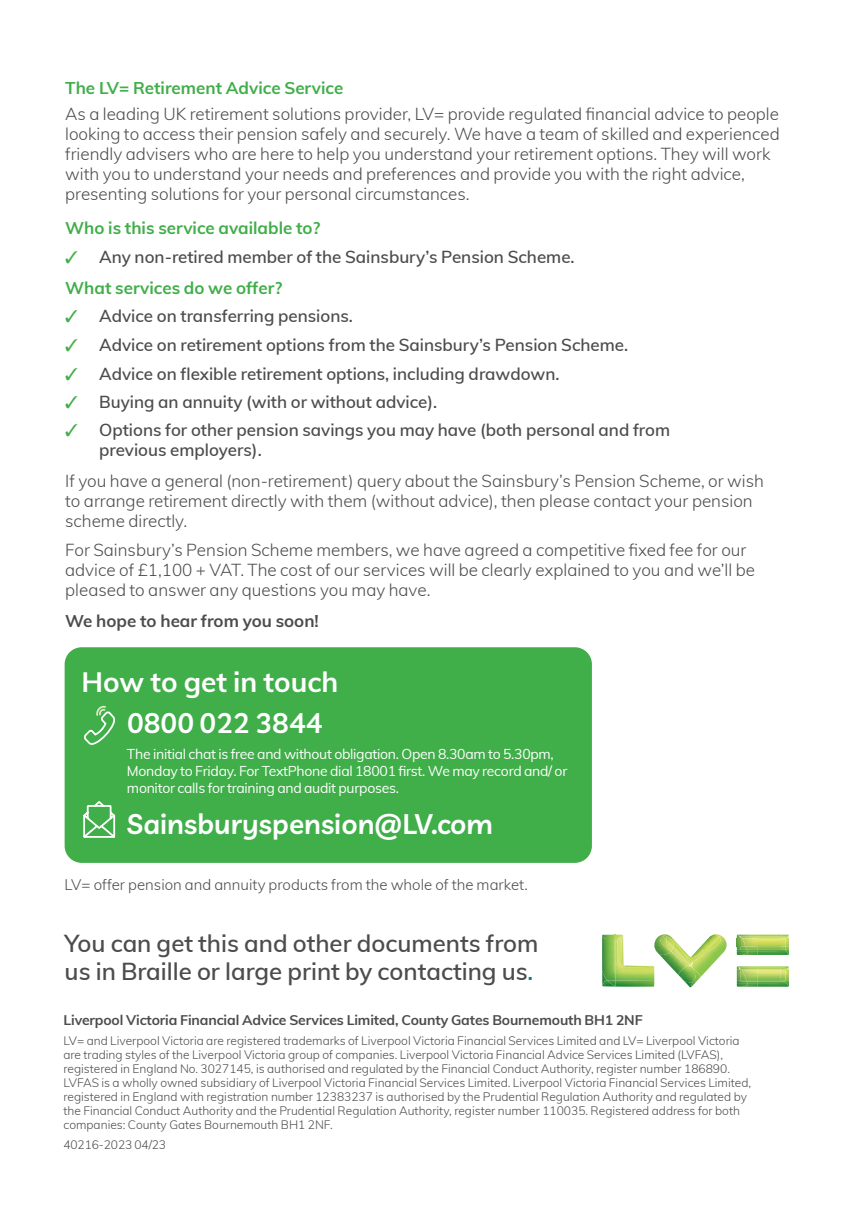
<style>
.page{position:relative;width:855px;height:1209px;background:#fff}
.page>*{position:absolute;margin:0;border:0;box-sizing:border-box;transform-origin:0 0}
.t1{font:600 28px "Livvic";color:#fff}
.t2{font:700 28px "Muli";color:#fff}
.t3{font:600 24px/28px "Muli";color:#4b4c4d}
.t4{font:300 17px/20px "Muli";color:#4b4c4d}
.t5{font:600 17px/31.4px "Muli";color:#4b4c4d}
.t6{font:700 17px "Muli";color:#40ae49}
.t7{font:700 17px "Muli";color:#4b4c4d}
.t8{font:300 15px "Muli";color:#4b4c4d}
.t9{font:14px/17px "Muli";letter-spacing:-.02em;color:#fff}
.t10{font:700 14px "Muli";letter-spacing:-.01em;color:#4b4c4d}
.t11{font:300 12px/14px "Muli";color:#4b4c4d}
.s1{color:#40ae49}
.s2{font-weight:700;color:#40ae49}
.s3{color:#067d9b}
</style>
<div class="page">
<svg style="left:737px;top:966px;width:52px;height:20px"></svg>
<img style="left:723px;top:937px;width:4px;height:16px">
<svg style="left:737px;top:934px;width:52px;height:20px"></svg>
<svg style="left:602px;top:934px;width:121px;height:53px"></svg>
<div style="left:65px;top:647px;width:527px;height:215px;background:#40ae49;border-radius:17px"></div>
<svg style="left:84px;top:705px;width:32px;height:40px"></svg>
<svg style="left:83px;top:801px;width:33px;height:37px"></svg>
<p class="t6" style="left:65px;top:76px;width:280px">The LV= Retirement Advice Service</p>
<p class="t4" style="left:65px;top:103px;width:716px">As a leading UK retirement solutions provider, LV= provide regulated financial advice to people looking to access their pension safely and securely. We have a team of skilled and experienced friendly advisers who are here to help you understand your retirement options. They will work with you to understand your needs and preferences and provide you with the right advice, presenting solutions for your personal circumstances.</p>
<p class="t6" style="left:65px;top:215px;width:257px">Who is this service available to?</p>
<p class="t5" style="left:65px;top:240px;width:511px"><span class="s1">✓</span> Any non-retired member of the Sainsbury’s Pension Scheme.<br><span class="s2">What services do we offer?</span></p>
<p class="t5" style="left:65px;top:300px;width:289px"><span class="s1">✓</span> Advice on transferring pensions.</p>
<p class="t5" style="left:65px;top:328px;width:565px"><span class="s1">✓</span> Advice on retirement options from the Sainsbury’s Pension Scheme.</p>
<p class="t5" style="left:65px;top:357px;width:496px"><span class="s1">✓</span> Advice on flexible retirement options, including drawdown.</p>
<p class="t5" style="left:65px;top:385px;width:373px"><span class="s1">✓</span> Buying an annuity (with or without advice).</p>
<p class="t5" style="left:99px;top:418px;width:572px;line-height:20px;text-indent:-34px"><span class="s1">✓</span> Options for other pension savings you may have (both personal and from previous employers).</p>
<p class="t4" style="left:65px;top:470px;width:700px">If you have a general (non-retirement) query about the Sainsbury’s Pension Scheme, or wish to arrange retirement directly with them (without advice), then please contact your pension scheme directly.</p>
<p class="t4" style="left:65px;top:538px;width:691px">For Sainsbury’s Pension Scheme members, we have agreed a competitive fixed fee for our advice of £1,100 + VAT. The cost of our services will be clearly explained to you and we’ll be pleased to answer any questions you may have.</p>
<p class="t7" style="left:65px;top:608px;width:255px">We hope to hear from you soon!</p>
<h1 class="t2" style="left:82px;top:661px;width:258px">How to get in touch</h1>
<h1 class="t1" style="left:127px;top:701px;width:197px">0800 022 3844</h1>
<p class="t9" style="left:127px;top:744px;width:442px">The initial chat is free and without obligation. Open 8.30am to 5.30pm,<br>Monday to Friday. For TextPhone dial 18001 first. We may record and/ or monitor calls for training and audit purposes.</p>
<h1 class="t1" style="left:127px;top:802px;width:368px">Sainsburyspension@LV.com</h1>
<p class="t8" style="left:65px;top:873px;width:465px">LV= offer pension and annuity products from the whole of the market.</p>
<h2 class="t3" style="left:65px;top:927px;width:475px">You can get this and other documents from us in Braille or large print by contacting us<span class="s3">.</span></h2>
<p class="t10" style="left:63px;top:1009px;width:581px">Liverpool Victoria Financial Advice Services Limited, County Gates Bournemouth BH1 2NF</p>
<p class="t11" style="left:63px;top:1032px;width:689px">LV= and Liverpool Victoria are registered trademarks of Liverpool Victoria Financial Services Limited and LV= Liverpool Victoria are trading styles of the Liverpool Victoria group of companies. Liverpool Victoria Financial Advice Services Limited (LVFAS), registered in England No. 3027145, is authorised and regulated by the Financial Conduct Authority, register number 186890.<br>LVFAS is a wholly owned subsidiary of Liverpool Victoria Financial Services Limited. Liverpool Victoria Financial Services Limited, registered in England with registration number 12383237 is authorised by the Prudential Regulation Authority and regulated by the Financial Conduct Authority and the Prudential Regulation Authority, register number 110035. Registered address for both companies: County Gates Bournemouth BH1 2NF.</p>
<p class="t11" style="left:63px;top:1136px;width:104px">40216-2023 04/23</p>
</div>
